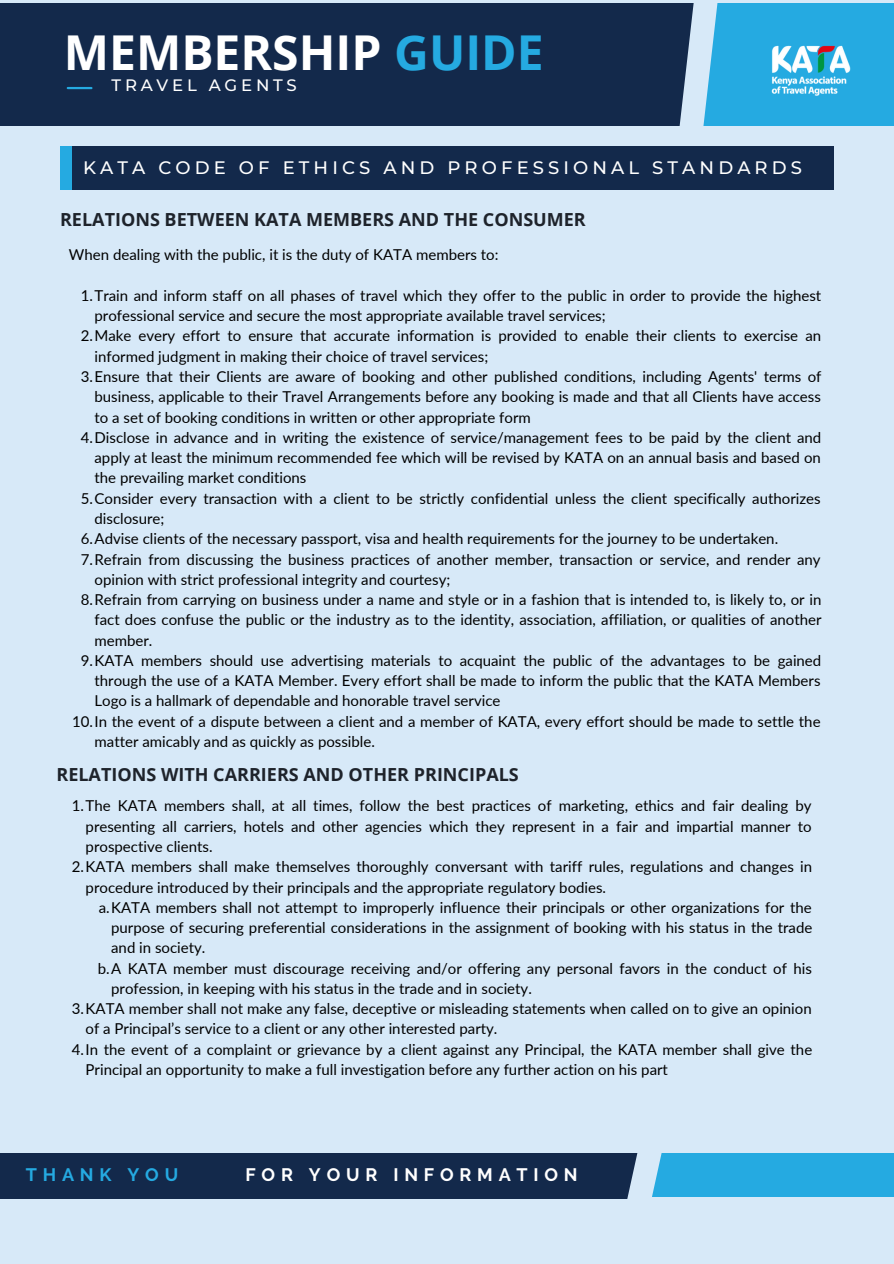
<style>
.page{position:relative;width:894px;height:1264px;background:#fff}
.page>*{position:absolute;margin:0;border:0;box-sizing:border-box;transform-origin:0 0}
.t1{font:700 48px "Open Sans";color:#fff}
.t2{font:700 18px "Open Sans";color:#1e232b}
.t3{font:500 18px "Montserrat";letter-spacing:.23em;color:#fff}
.t4{font:700 18px "Raleway";letter-spacing:.32em;color:#fff}
.t5{font:700 18px "Raleway";letter-spacing:.32em;color:#25aae1}
.t6{font:500 16.5px "Montserrat";letter-spacing:.23em;color:#fff}
.t7{font:15px/20.2px "Lato";color:#000}
.s1{color:#25aae1}
</style>
<div class="page">
<div style="left:0;top:0;width:893px;height:1263px;background:#d7e9f8"></div>
<div style="left:0;top:4px;width:698px;height:122px;background:#13294b"></div>
<hr style="left:68px;top:87px;width:23px;height:2px;background:#25aae1">
<div style="left:698px;top:4px;width:195px;height:122px;background:#25aae1"></div>
<svg style="left:664px;top:3px;width:69px;height:123px"></svg>
<div style="left:60px;top:146px;width:18px;height:44px;background:#25aae1"></div>
<div style="left:72px;top:146px;width:761px;height:44px;background:#13294b"></div>
<div style="left:0;top:1153px;width:643px;height:45px;background:#13294b"></div>
<div style="left:639px;top:1153px;width:254px;height:44px;background:#25aae1"></div>
<svg style="left:610px;top:1153px;width:52px;height:46px"></svg>
<img style="left:729px;top:21px;width:122px;height:97px">
<p class="t1" style="left:64px;top:19px;width:481px">MEMBERSHIP <span class="s1">GUIDE</span></p>
<p class="t6" style="left:111px;top:75px;width:187px">TRAVEL AGENTS</p>
<p class="t3" style="left:83px;top:157px;width:720px">KATA CODE OF ETHICS AND PROFESSIONAL STANDARDS</p>
<p class="t2" style="left:60px;top:207px;width:527px">RELATIONS BETWEEN KATA MEMBERS AND THE CONSUMER</p>
<p class="t7" style="left:69px;top:244px;width:431px">When dealing with the public, it is the duty of KATA members to:</p>
<p class="t7" style="left:94px;top:285px;width:728px;text-indent:-14px">1.Train and inform staff on all phases of travel which they offer to the public in order to provide the highest professional service and secure the most appropriate available travel services;</p>
<p class="t7" style="left:94px;top:325px;width:728px;text-indent:-14px">2.Make every effort to ensure that accurate information is provided to enable their clients to exercise an informed judgment in making their choice of travel services;</p>
<p class="t7" style="left:94px;top:366px;width:728px;text-align:justify;text-indent:-14px">3.Ensure that their Clients are aware of booking and other published conditions, including Agents' terms of business, applicable to their Travel Arrangements before any booking is made and that all Clients have access to a set of booking conditions in written or other appropriate form</p>
<p class="t7" style="left:94px;top:427px;width:728px;text-align:justify;text-indent:-14px">4.Disclose in advance and in writing the existence of service/management fees to be paid by the client and apply at least the minimum recommended fee which will be revised by KATA on an annual basis and based on the prevailing market conditions</p>
<p class="t7" style="left:94px;top:488px;width:727px;text-indent:-14px">5.Consider every transaction with a client to be strictly confidential unless the client specifically authorizes disclosure;</p>
<p class="t7" style="left:81px;top:528px;width:698px">6.Advise clients of the necessary passport, visa and health requirements for the journey to be undertaken.</p>
<p class="t7" style="left:94px;top:548px;width:727px;text-indent:-14px">7.Refrain from discussing the business practices of another member, transaction or service, and render any opinion with strict professional integrity and courtesy;</p>
<p class="t7" style="left:94px;top:589px;width:728px;text-align:justify;text-indent:-14px">8.Refrain from carrying on business under a name and style or in a fashion that is intended to, is likely to, or in fact does confuse the public or the industry as to the identity, association, affiliation, or qualities of another member.</p>
<p class="t7" style="left:94px;top:650px;width:728px;text-align:justify;text-indent:-14px">9.KATA members should use advertising materials to acquaint the public of the advantages to be gained through the use of a KATA Member. Every effort shall be made to inform the public that the KATA Members Logo is a hallmark of dependable and honorable travel service</p>
<p class="t7" style="left:94px;top:710px;width:727px;text-indent:-22px">10.In the event of a dispute between a client and a member of KATA, every effort should be made to settle the matter amicably and as quickly as possible.</p>
<p class="t2" style="left:56px;top:762px;width:464px">RELATIONS WITH CARRIERS AND OTHER PRINCIPALS</p>
<p class="t7" style="left:86px;top:795px;width:727px;text-align:justify;text-indent:-14px">1.The KATA members shall, at all times, follow the best practices of marketing, ethics and fair dealing by presenting all carriers, hotels and other agencies which they represent in a fair and impartial manner to prospective clients.</p>
<p class="t7" style="left:86px;top:856px;width:727px;text-indent:-14px">2.KATA members shall make themselves thoroughly conversant with tariff rules, regulations and changes in procedure introduced by their principals and the appropriate regulatory bodies.</p>
<p class="t7" style="left:111px;top:896px;width:702px;text-align:justify;text-indent:-12px">a.KATA members shall not attempt to improperly influence their principals or other organizations for the purpose of securing preferential considerations in the assignment of booking with his status in the trade and in society.</p>
<p class="t7" style="left:111px;top:957px;width:702px;text-indent:-13px">b.A KATA member must discourage receiving and/or offering any personal favors in the conduct of his profession, in keeping with his status in the trade and in society.</p>
<p class="t7" style="left:86px;top:998px;width:727px;text-indent:-14px">3.KATA member shall not make any false, deceptive or misleading statements when called on to give an opinion of a Principal’s service to a client or any other interested party.</p>
<p class="t7" style="left:86px;top:1038px;width:728px;text-indent:-14px">4.In the event of a complaint or grievance by a client against any Principal, the KATA member shall give the<br>Principal an opportunity to make a full investigation before any further action on his part</p>
<p class="t5" style="left:26px;top:1164px;width:154px">THANK YOU</p>
<p class="t4" style="left:245px;top:1164px;width:334px">FOR YOUR INFORMATION</p>
</div>
